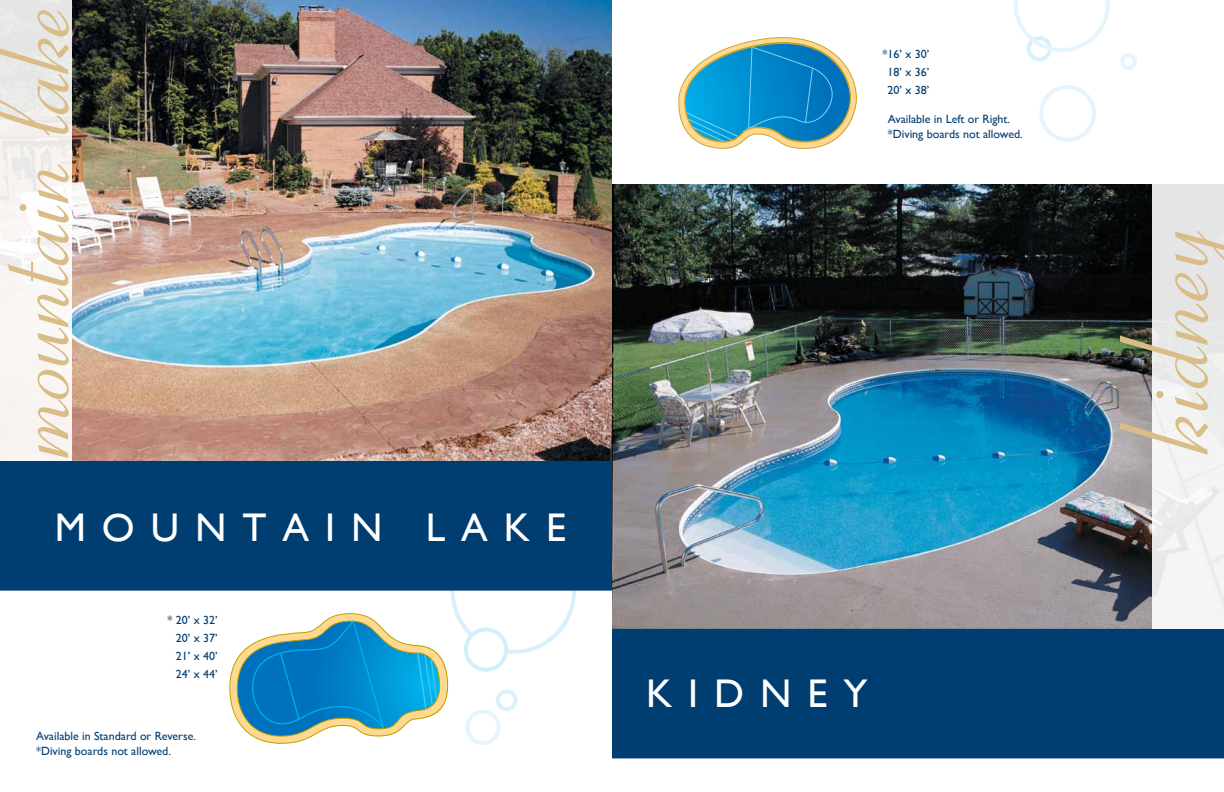
<style>
.page{position:relative;width:1224px;height:792px;background:#fff}
.page>*{position:absolute;margin:0;border:0;box-sizing:border-box;transform-origin:0 0}
.t1{font:148px "Coronet";color:#d9bd86}
.t2{font:140px "Coronet";letter-spacing:-.01em;color:#d9bd86}
.t3{font:40px "Gill Sans";letter-spacing:.4em;color:#fff}
.t4{font:12px/18px "Gill Sans";color:#003e72}
</style>
<div class="page">
<img style="left:0;top:0;width:612px;height:461px">
<svg style="left:0;top:0;width:72px;height:460px;fill:#f8f3f1"></svg>
<svg style="left:229px;top:613px;width:220px;height:131px"></svg>
<img style="left:612px;top:184px;width:540px;height:445px">
<div style="left:612px;top:629px;width:612px;height:129px;background:#003e72"></div>
<div style="left:0;top:461px;width:612px;height:130px;background:#003e72"></div>
<div style="left:464px;top:627px;width:44px;height:45px;border:4px solid #d3effc;border-radius:50%"></div>
<div style="left:465px;top:710px;width:36px;height:35px;border:4px solid #e6f5fd;border-radius:50%"></div>
<div style="left:496px;top:689px;width:22px;height:22px;border:4px solid #daf1fd;border-radius:50%"></div>
<svg style="left:678px;top:37px;width:179px;height:112px"></svg>
<div style="left:1120px;top:53px;width:17px;height:17px;border:4px solid #e6f5fd;border-radius:50%"></div>
<div style="left:1039px;top:85px;width:57px;height:57px;border:4px solid #e6f5fd;border-radius:50%"></div>
<div style="left:1027px;top:36px;width:25px;height:25px;border:4px solid #d8f0fc;border-radius:50%"></div>
<svg style="left:1014px;top:0;width:96px;height:52px"></svg>
<div style="left:1152px;top:183px;width:72px;height:446px;background:#ebedeb"></div>
<h2 class="t2" style="left:-61px;top:459px;width:454px;rotate:-90deg">mountain lake</h2>
<h3 class="t3" style="left:55px;top:504px;width:513px">MOUNTAIN LAKE</h3>
<p class="t4" style="left:176px;top:610px;width:43px;text-align:justify;text-indent:-8px">* 20’ x 32’ 20’ x 37’ 21’ x 40’ 24’ x 44’</p>
<p class="t4" style="left:36px;top:728px;width:162px;line-height:15px">Available in Standard or Reverse. *Diving boards not allowed.</p>
<p class="t4" style="left:882px;top:45px;width:48px;text-align:center">*16’ x 30’<br>18’ x 36’<br>20’ x 38’</p>
<p class="t4" style="left:888px;top:111px;width:137px;line-height:15px">Available in Left or Right. *Diving boards not allowed.</p>
<h3 class="t3" style="left:646px;top:670px;width:223px">KIDNEY</h3>
<h1 class="t1" style="left:1071px;top:455px;width:232px;rotate:-90deg">kidney</h1>
</div>
